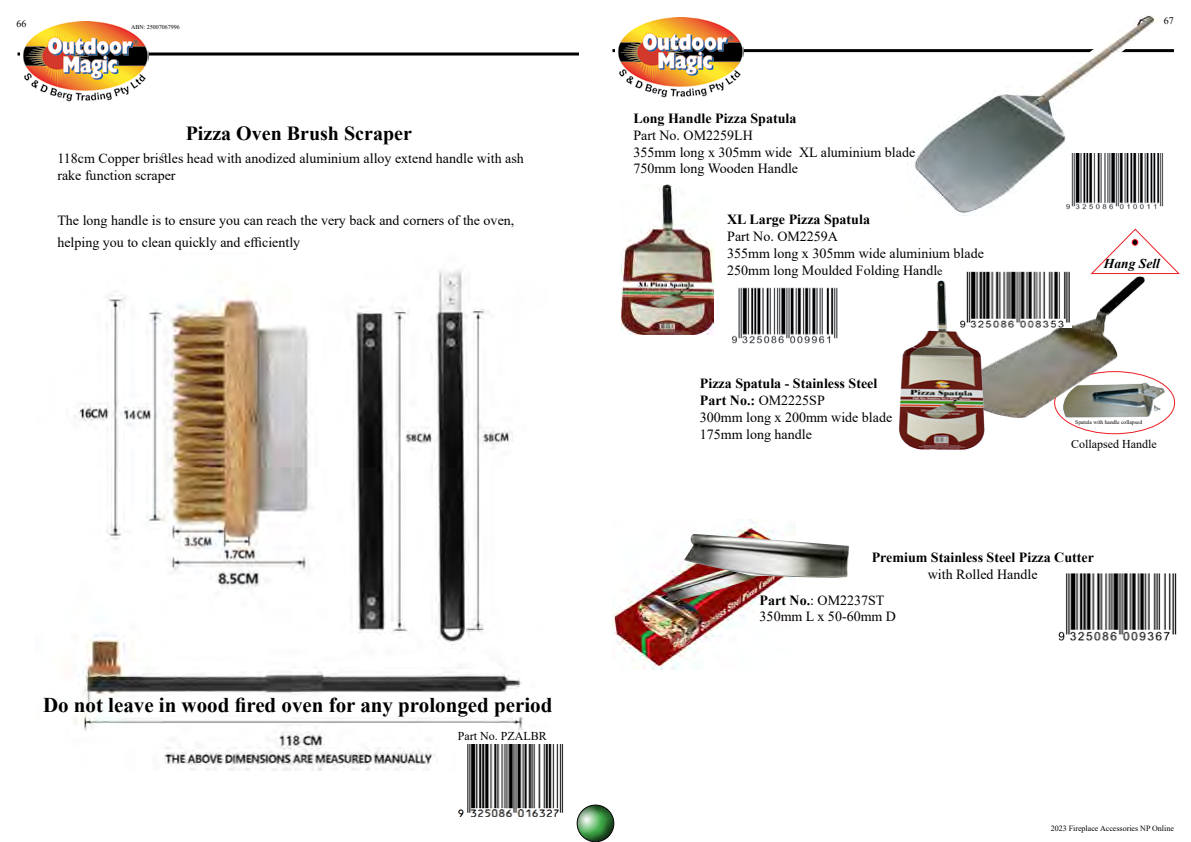
<style>
.page{position:relative;width:1191px;height:842px;background:#fff}
.page>*{position:absolute;margin:0;border:0;box-sizing:border-box;transform-origin:0 0}
.t1{font:700 21px "Times New Roman";color:#000}
.t2{font:700 20px "Times New Roman";color:#000}
.t3{font:14px/16.8px "Times New Roman";color:#000}
.t4{font:700 14px "Times New Roman";color:#000}
.t5{font:italic 700 13.5px "Times New Roman";color:#000}
.t6{font:12px "Times New Roman";color:#000}
.t7{font:10px "Times New Roman";color:#000}
.t8{font:8px "Times New Roman";color:#000}
.t9{font:6px "Times New Roman";color:#000}
.t10{font:5.6px "Times New Roman";color:#000}
.s1{font-size:12px}
.s2{font-weight:700}
</style>
<div class="page">
<hr style="left:612px;top:49px;width:562px;height:3px;background:#000">
<img style="left:615px;top:17px;width:128px;height:81px">
<div style="left:568px;top:798px;width:54px;height:44px;background:#000;opacity:.44"></div>
<div style="left:577px;top:805px;width:37px;height:37px;border:1px solid #000;border-radius:50%"></div>
<hr style="left:18px;top:53px;width:561px;height:3px;background:#000">
<img style="left:20px;top:22px;width:129px;height:80px">
<img style="left:74px;top:270px;width:449px;height:500px">
<img style="left:457px;top:744px;width:112px;height:73px">
<img style="left:621px;top:185px;width:92px;height:150px">
<img style="left:731px;top:288px;width:107px;height:55px">
<img style="left:907px;top:15px;width:254px;height:201px">
<img style="left:1062px;top:153px;width:102px;height:56px">
<img style="left:1147px;top:382px;width:19px;height:37px">
<img style="left:988px;top:276px;width:159px;height:143px">
<img style="left:899px;top:280px;width:89px;height:170px">
<svg style="left:1090px;top:228px;width:90px;height:47px"></svg>
<div style="left:1131px;top:239px;width:7px;height:7px;border:1px solid #ed1d24;border-radius:50%"></div>
<img style="left:957px;top:271px;width:114px;height:57px">
<img style="left:612px;top:519px;width:173px;height:151px">
<img style="left:1058px;top:573px;width:119px;height:68px">
<img style="left:684px;top:534px;width:165px;height:45px">
<p class="t7" style="left:17px;top:17px;width:11px">66</p>
<p class="t9" style="left:131px;top:23px;width:50px">ABN: 25007067996</p>
<h2 class="t2" style="left:186px;top:119px;width:228px">Pizza Oven Brush Scraper</h2>
<p class="t3" style="left:57px;top:149px;width:468px">118cm Copper bristles head with anodized aluminium alloy extend handle with ash rake function scraper</p>
<p class="t3" style="left:57px;top:208px;width:458px;line-height:22.5px">The long handle is to ensure you can reach the very back and corners of the oven, helping you to clean quickly and efficiently</p>
<h1 class="t1" style="left:43px;top:689px;width:511px">Do not leave in wood fired oven for any prolonged period</h1>
<p class="t6" style="left:458px;top:727px;width:91px">Part No. PZALBR</p>
<p class="t4" style="left:633px;top:108px;width:164px">Long Handle Pizza Spatula</p>
<p class="t3" style="left:633px;top:126px;width:283px">Part No. OM2259LH<br>355mm long x 305mm wide XL aluminium blade<br>750mm long Wooden Handle</p>
<p class="t4" style="left:727px;top:209px;width:144px">XL Large Pizza Spatula</p>
<p class="t3" style="left:727px;top:227px;width:258px">Part No. OM2259A<br>355mm long x 305mm wide aluminium blade<br>250mm long Moulded Folding Handl<span class="s1">e</span></p>
<p class="t3" style="left:700px;top:375px;width:194px"><span class="s2">Pizza Spatula - Stainless Steel<br>Part No.:</span> OM2225SP<br>300mm long x 200mm wide blade<br>175mm long handle</p>
<p class="t7" style="left:1164px;top:14px;width:11px">67</p>
<p class="t5" style="left:1104px;top:254px;width:57px">Hang Sell</p>
<p class="t10" style="left:1075px;top:418px;width:68px">Spatula with handle collapsed</p>
<p class="t6" style="left:1071px;top:436px;width:87px">Collapsed Handle</p>
<p class="t4" style="left:871px;top:547px;width:224px">Premium Stainless Steel Pizza Cutter</p>
<p class="t3" style="left:928px;top:565px;width:111px">with Rolled Handle</p>
<p class="t3" style="left:759px;top:591px;width:138px"><span class="s2">Part No.</span>: OM2237ST<br>350mm L x 50-60mm D</p>
<p class="t8" style="left:1050px;top:822px;width:125px">2023 Fireplace Accessories NP Online</p>
</div>
